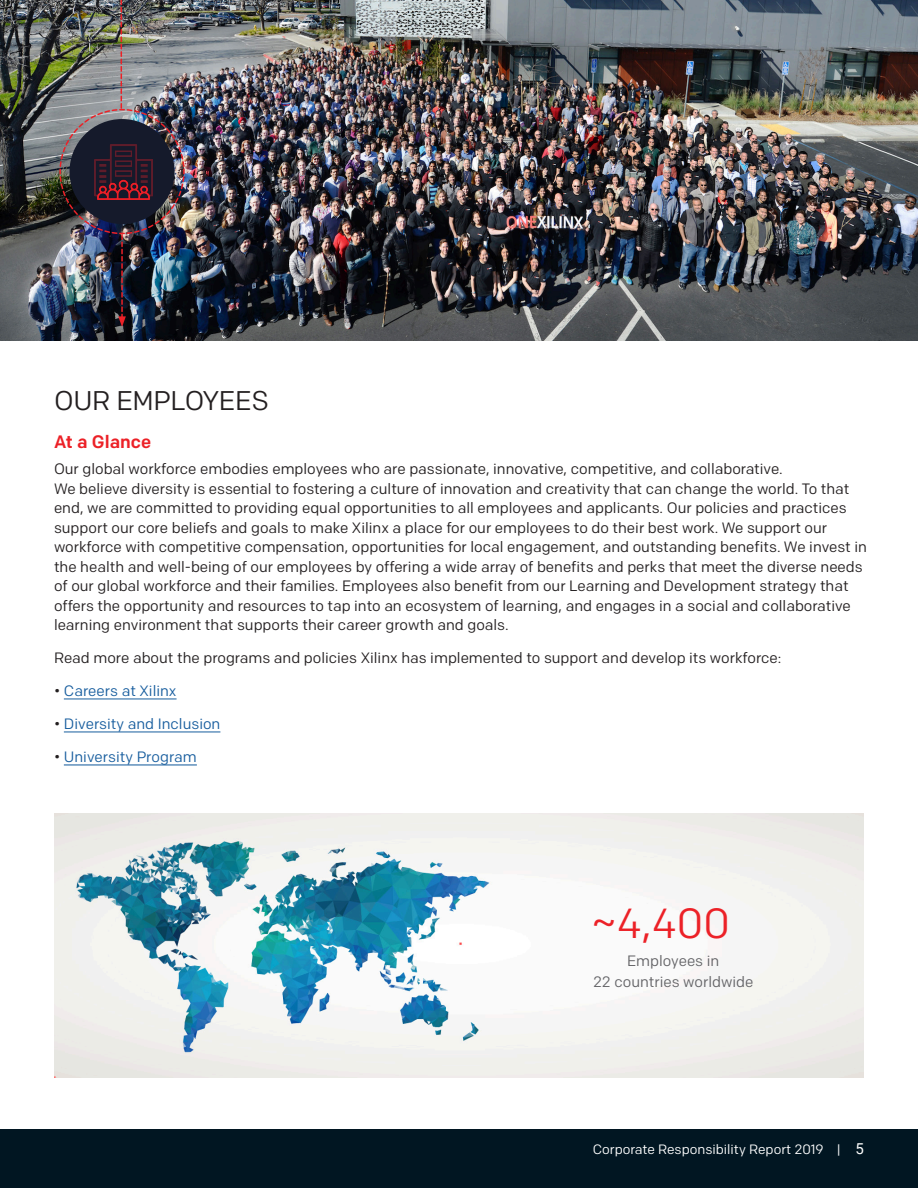
<style>
.page{position:relative;width:918px;height:1188px;background:#fff}
.page>*{position:absolute;margin:0;border:0;box-sizing:border-box;transform-origin:0 0}
.Sub_Title{font:42px "Colfax";color:#ec2127}
.t1{font:27px "Colfax";letter-spacing:-.01em;color:#231f20}
.Sub_Title-2{font:500 18px "Colfax";color:#ec2127}
.Body{font:15px/19.5px "Colfax";color:#231f20}
.Body-2{font:15px "Colfax";color:#175d9e}
.Sub_Title-3{font:15px/21px "Colfax";color:#636366;text-align:center}
.t2{font:13.5px "Colfax";color:#fff}
.s1{color:#231f20}
.s2{font-family:"Roboto"}
.s3{font-family:"Roboto";font-size:15px}
</style>
<div class="page">
<div style="left:0;top:1129px;width:918px;height:59px;background:#011622"></div>
<img style="left:0;top:0;width:918px;height:341px">
<img style="left:54px;top:813px;width:810px;height:265px">
<img style="left:59px;top:0;width:126px;height:327px">
<div style="left:70px;top:119px;width:105px;height:105px;background:#151a2b;border-radius:50%"></div>
<img style="left:94px;top:144px;width:58px;height:55px">
<hr style="left:64px;top:699px;width:113px;height:1px;background:#175d9e">
<hr style="left:64px;top:732px;width:156px;height:1px;background:#175d9e">
<hr style="left:64px;top:765px;width:133px;height:1px;background:#175d9e">
<p class="t1" style="left:54px;top:384px;width:216px">OUR EMPLOYEES</p>
<p class="Sub_Title-2" style="left:54px;top:431px;width:99px">At a Glance</p>
<p class="Body" style="left:54px;top:459px;width:814px">Our global workforce embodies employees who are passionate, innovative, competitive, and collaborative.<br>We believe diversity is essential to fostering a culture of innovation and creativity that can change the world. To that end, we are committed to providing equal opportunities to all employees and applicants. Our policies and practices support our core beliefs and goals to make Xilinx a place for our employees to do their best work. We support our workforce with competitive compensation, opportunities for local engagement, and outstanding benefits. We invest in the health and well-being of our employees by offering a wide array of benefits and perks that meet the diverse needs of our global workforce and their families. Employees also benefit from our Learning and Development strategy that offers the opportunity and resources to tap into an ecosystem of learning, and engages in a social and collaborative learning environment that supports their career growth and goals.</p>
<p class="Body" style="left:54px;top:648px;width:729px">Read more about the programs and policies Xilinx has implemented to support and develop its workforce:</p>
<p class="Body-2" style="left:54px;top:682px;width:124px"><span class="s1">•</span> Careers at Xilinx</p>
<p class="Body-2" style="left:54px;top:715px;width:168px"><span class="s1">•</span> Diversity and Inclusion</p>
<p class="Body-2" style="left:54px;top:748px;width:144px"><span class="s1">•</span> University Program</p>
<p class="Sub_Title" style="left:591px;top:897px;width:140px">~4,400</p>
<p class="Sub_Title-3" style="left:593px;top:950px;width:162px">Employees in<br>22 countries worldwide</p>
<p class="t2" style="left:593px;top:1141px;width:273px">Corporate Responsibility Report 2019 <span class="s2">|</span> <span class="s3">5</span></p>
</div>
